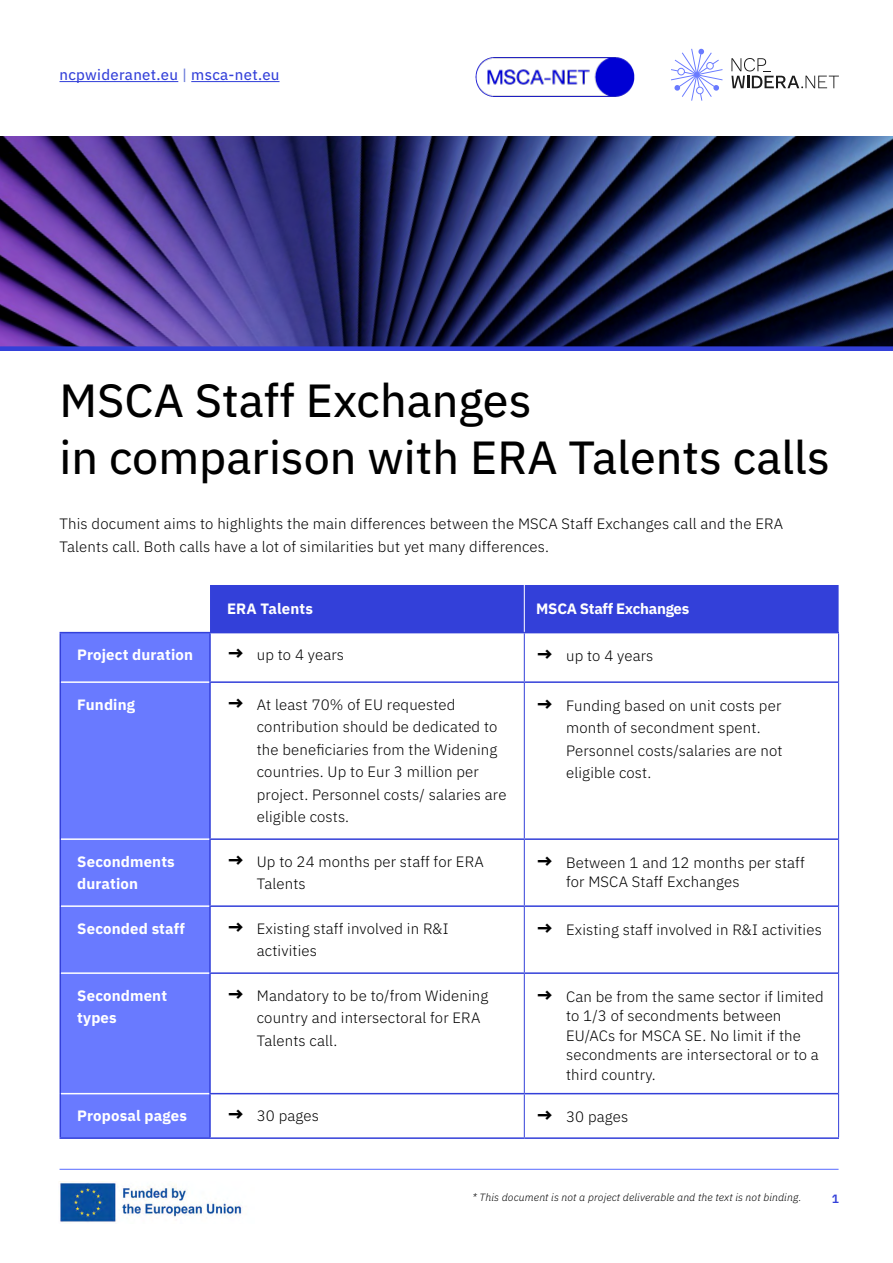
<style>
.page{position:relative;width:893px;height:1263px;background:#fff}
.page>*{position:absolute;margin:0;border:0;box-sizing:border-box;transform-origin:0 0}
.t1{font:46.5px/57px "IBM Plex Sans Text";color:#000}
.t2{font:300 15px/22.5px "IBM Plex Sans";letter-spacing:.01em;color:#000}
.t3{font:700 15px/22.5px "IBM Plex Sans";letter-spacing:.01em;color:#fff}
.t4{font:15px "IBM Plex Sans Text";letter-spacing:.02em;color:#3340d9}
.t5{font:700 15px "IBM Plex Sans";letter-spacing:-.02em;color:#fff}
.t6{font:600 12px "IBM Plex Sans";color:#3340d9}
.t7{font:italic 300 10.5px "IBM Plex Sans";letter-spacing:.01em;color:#000}
.s1{color:#697ad9}
.s2{font-weight:700;font-size:19.5px}
</style>
<div class="page">
<img style="left:475px;top:57px;width:159px;height:40px">
<svg style="left:671px;top:48px;width:52px;height:53px"></svg>
<svg style="left:731px;top:58px;width:108px;height:30px"></svg>
<div style="left:210px;top:585px;width:629px;height:47px;background:#3340d9"></div>
<div style="left:61px;top:633px;width:148px;height:504px;background:#697aff"></div>
<hr style="left:524px;top:633px;width:1px;height:48px;background:#3340d9">
<hr style="left:838px;top:633px;width:1px;height:49px;background:#3340d9">
<hr style="left:524px;top:683px;width:1px;height:155px;background:#3340d9">
<hr style="left:838px;top:682px;width:1px;height:157px;background:#3340d9">
<hr style="left:524px;top:840px;width:1px;height:65px;background:#3340d9">
<hr style="left:838px;top:839px;width:1px;height:67px;background:#3340d9">
<hr style="left:524px;top:907px;width:1px;height:65px;background:#3340d9">
<hr style="left:838px;top:906px;width:1px;height:67px;background:#3340d9">
<hr style="left:524px;top:974px;width:1px;height:119px;background:#3340d9">
<hr style="left:838px;top:973px;width:1px;height:121px;background:#3340d9">
<hr style="left:524px;top:1094px;width:1px;height:43px;background:#3340d9">
<hr style="left:838px;top:1094px;width:1px;height:43px;background:#3340d9">
<hr style="left:60px;top:682px;width:1px;height:157px;background:#3340d9">
<hr style="left:209px;top:681px;width:315px;height:2px;background:#3340d9">
<hr style="left:209px;top:683px;width:2px;height:155px;background:#3340d9">
<hr style="left:524px;top:681px;width:314px;height:2px;background:#3340d9">
<hr style="left:60px;top:839px;width:1px;height:67px;background:#3340d9">
<hr style="left:209px;top:838px;width:315px;height:2px;background:#3340d9">
<hr style="left:209px;top:840px;width:2px;height:65px;background:#3340d9">
<hr style="left:524px;top:838px;width:314px;height:2px;background:#3340d9">
<hr style="left:60px;top:906px;width:1px;height:67px;background:#3340d9">
<hr style="left:209px;top:905px;width:315px;height:2px;background:#3340d9">
<hr style="left:209px;top:907px;width:2px;height:65px;background:#3340d9">
<hr style="left:524px;top:905px;width:314px;height:2px;background:#3340d9">
<hr style="left:60px;top:973px;width:1px;height:121px;background:#3340d9">
<hr style="left:209px;top:972px;width:315px;height:2px;background:#3340d9">
<hr style="left:209px;top:974px;width:2px;height:119px;background:#3340d9">
<hr style="left:524px;top:972px;width:314px;height:2px;background:#3340d9">
<hr style="left:60px;top:1094px;width:1px;height:43px;background:#3340d9">
<hr style="left:209px;top:1093px;width:315px;height:1px;background:#3340d9">
<hr style="left:209px;top:1094px;width:2px;height:43px;background:#3340d9">
<hr style="left:524px;top:1093px;width:314px;height:1px;background:#3340d9">
<hr style="left:60px;top:1137px;width:150px;height:2px;background:#3340d9">
<hr style="left:210px;top:1137px;width:314px;height:2px;background:#3340d9">
<hr style="left:524px;top:1137px;width:315px;height:2px;background:#3340d9">
<hr style="left:210px;top:632px;width:314px;height:1px;background:#3340d9">
<hr style="left:524px;top:632px;width:315px;height:1px;background:#3340d9">
<hr style="left:60px;top:632px;width:150px;height:1px;background:#3340d9">
<hr style="left:60px;top:633px;width:1px;height:49px;background:#3340d9">
<hr style="left:209px;top:633px;width:2px;height:48px;background:#3340d9">
<hr style="left:524px;top:585px;width:1px;height:47px;background:#fff">
<hr style="left:61px;top:681px;width:148px;height:2px;background:#fff">
<hr style="left:61px;top:838px;width:148px;height:2px;background:#fff">
<hr style="left:61px;top:905px;width:148px;height:2px;background:#fff">
<hr style="left:61px;top:972px;width:148px;height:2px;background:#fff">
<hr style="left:61px;top:1093px;width:148px;height:1px;background:#fff">
<img style="left:0;top:136px;width:893px;height:210px">
<svg style="left:0;top:346px;width:893px;height:5px;background:#323dcf"></svg>
<img style="left:60px;top:1182px;width:182px;height:40px">
<hr style="left:60px;top:1169px;width:779px;height:1px;background:#697aff">
<hr style="left:60px;top:81px;width:118px;height:1px;background:#3340d9">
<hr style="left:191px;top:81px;width:88px;height:1px;background:#3340d9">
<p class="t4" style="left:60px;top:63px;width:221px">ncpwideranet.eu <span class="s1">|</span> msca-net.eu</p>
<h1 class="t1" style="left:60px;top:368px;width:772px">MSCA Staff Exchanges<br>in comparison with ERA Talents calls</h1>
<p class="t2" style="left:60px;top:511px;width:725px">This document aims to highlights the main differences between the MSCA Staff Exchanges call and the ERA<br>Talents call. Both calls have a lot of similarities but yet many differences.</p>
<p class="t3" style="left:227px;top:596px;width:87px">ERA Talents</p>
<p class="t5" style="left:536px;top:597px;width:155px">MSCA Staff Exchanges</p>
<p class="t3" style="left:77px;top:642px;width:117px">Project duration</p>
<p class="t2" style="left:227px;top:642px;width:119px"><span class="s2">→</span> up to 4 years</p>
<p class="t2" style="left:536px;top:643px;width:119px"><span class="s2">→</span> up to 4 years</p>
<p class="t3" style="left:77px;top:692px;width:59px">Funding</p>
<p class="t2" style="left:257px;top:692px;width:251px;text-indent:-30px"><span class="s2">→</span> At least 70% of EU requested contribution should be dedicated to the beneficiaries from the Widening countries. Up to Eur 3 million per project. Personnel costs/ salaries are eligible costs.</p>
<p class="t2" style="left:566px;top:693px;width:218px;text-indent:-30px"><span class="s2">→</span> Funding based on unit costs per month of secondment spent.<br>Personnel costs/salaries are not eligible cost.</p>
<p class="t3" style="left:77px;top:849px;width:99px">Secondments duration</p>
<p class="t2" style="left:257px;top:849px;width:228px;text-indent:-30px"><span class="s2">→</span> Up to 24 months per staff for ERA<br>Talents</p>
<p class="t2" style="left:566px;top:851px;width:240px;line-height:19.5px;text-indent:-30px"><span class="s2">→</span> Between 1 and 12 months per staff for MSCA Staff Exchanges</p>
<p class="t3" style="left:77px;top:916px;width:109px">Seconded staff</p>
<p class="t2" style="left:257px;top:916px;width:193px;text-indent:-30px"><span class="s2">→</span> Existing staff involved in R&amp;I activities</p>
<p class="t2" style="left:536px;top:917px;width:287px"><span class="s2">→</span> Existing staff involved in R&amp;I activities</p>
<p class="t3" style="left:77px;top:983px;width:91px">Secondment types</p>
<p class="t2" style="left:257px;top:983px;width:233px;text-indent:-30px"><span class="s2">→</span> Mandatory to be to/from Widening country and intersectoral for ERA<br>Talents call.</p>
<p class="t2" style="left:566px;top:985px;width:259px;line-height:19.5px;text-indent:-30px"><span class="s2">→</span> Can be from the same sector if limited to 1/3 of secondments between<br>EU/ACs for MSCA SE. No limit if the secondments are intersectoral or to a third country.</p>
<p class="t3" style="left:77px;top:1103px;width:111px">Proposal pages</p>
<p class="t2" style="left:227px;top:1103px;width:94px"><span class="s2">→</span> 30 pages</p>
<p class="t2" style="left:536px;top:1104px;width:94px"><span class="s2">→</span> 30 pages</p>
<p class="t7" style="left:472px;top:1190px;width:330px">* This document is not a project deliverable and the text is not binding.</p>
<p class="t6" style="left:832px;top:1189px;width:9px">1</p>
</div>
